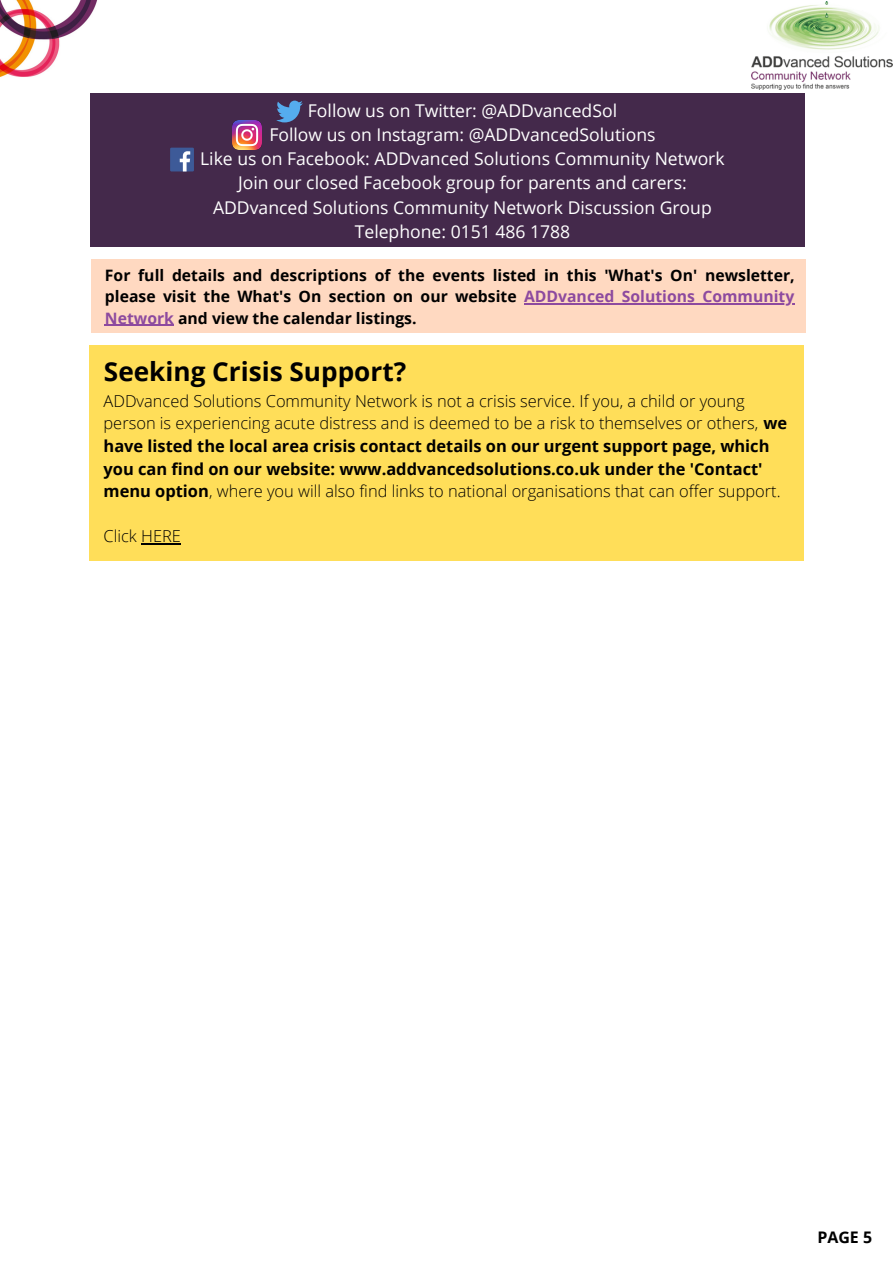
<style>
.page{position:relative;width:894px;height:1264px;background:#fff}
.page>*{position:absolute;margin:0;border:0;box-sizing:border-box;transform-origin:0 0}
.t1{font:700 26.1px "Open Sans";color:#000}
.t2{font:17.55px/24.2px "Open Sans";color:#fff;text-align:center}
.t3{font:300 16.5px/22.6px "Open Sans";color:#000}
.t4{font:700 15.9px "Open Sans";color:#000}
.t5{font:700 15.75px/21.5px "Open Sans";color:#000;text-align:justify}
.s1{color:#8d4a9f}
.s2{font-weight:700}
</style>
<div class="page">
<img style="left:0;top:0;width:98px;height:77px">
<div style="left:90px;top:94px;width:714px;height:153px;background:#44294b"></div>
<img style="left:232px;top:120px;width:29px;height:29px">
<svg style="left:276px;top:101px;width:27px;height:21px"></svg>
<div style="left:170px;top:148px;width:24px;height:23px;background:#3d5a98"></div>
<svg style="left:180px;top:151px;width:10px;height:20px"></svg>
<div style="left:91px;top:260px;width:714px;height:73px;background:#ffd9c1"></div>
<div style="left:89px;top:345px;width:714px;height:215px;background:#ffde59"></div>
<img style="left:751px;top:2px;width:141px;height:87px">
<hr style="left:524px;top:303px;width:270px;height:1px;background:#8d4a9f">
<hr style="left:105px;top:325px;width:69px;height:1px;background:#8d4a9f">
<hr style="left:141px;top:543px;width:40px;height:1px;background:#000">
<p class="t2" style="left:308px;top:98px;width:310px">Follow us on Twitter: @ADDvancedSol</p>
<p class="t2" style="left:269px;top:122px;width:387px">Follow us on Instagram: @ADDvancedSolutions</p>
<p class="t2" style="left:200px;top:146px;width:526px">Like us on Facebook: ADDvanced Solutions Community Network</p>
<p class="t2" style="left:213px;top:170px;width:500px">Join our closed Facebook group for parents and carers:<br>ADDvanced Solutions Community Network Discussion Group</p>
<p class="t2" style="left:354px;top:219px;width:217px">Telephone: 0151 486 1788</p>
<p class="t5" style="left:105px;top:264px;width:691px">For full details and descriptions of the events listed in this 'What's On' newsletter, please visit the What's On section on our website <span class="s1">ADDvanced Solutions Community Network</span> and view the calendar listings.</p>
<p class="t1" style="left:104px;top:353px;width:304px">Seeking Crisis Support?</p>
<p class="t3" style="left:103px;top:389px;width:685px">ADDvanced Solutions Community Network is not a crisis service. If you, a child or young person is experiencing acute distress and is deemed to be a risk to themselves or others, <span class="s2">we have listed the local area crisis contact details on our urgent support page, which you can find on our website: www.addvancedsolutions.co.uk under the 'Contact' menu option</span>, where you will also find links to national organisations that can offer support.</p>
<p class="t3" style="left:103px;top:524px;width:79px">Click HERE</p>
<p class="t4" style="left:817px;top:1225px;width:56px">PAGE 5</p>
</div>
